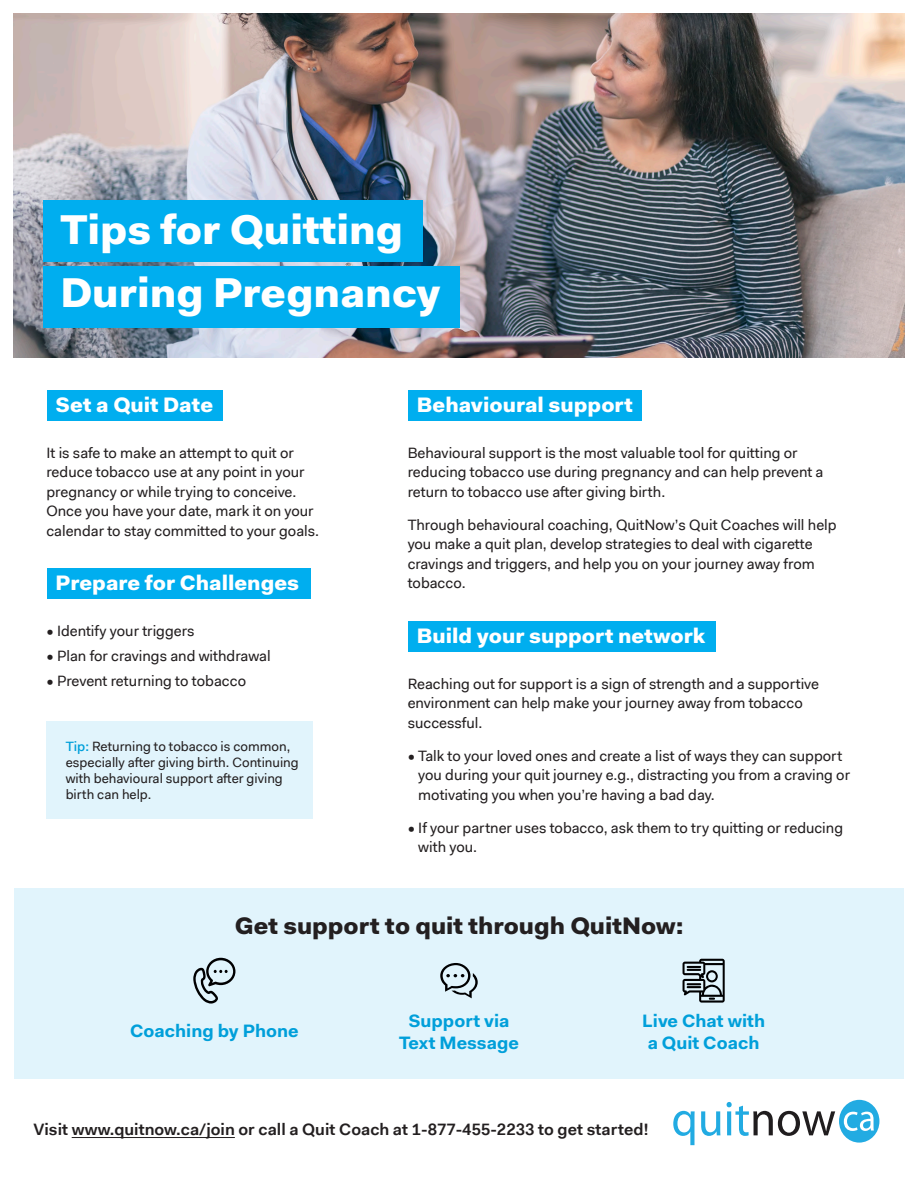
<style>
.page{position:relative;width:918px;height:1188px;background:#fff}
.page>*{position:absolute;margin:0;border:0;box-sizing:border-box;transform-origin:0 0}
.H1_white_on_blue{font:900 41.85px "Fakt Pro";color:#fff}
.H1_white_on_blue-2{font:900 24px "Fakt Pro";color:#231f20}
.H1_white_on_blue-3{font:900 21px "Fakt Pro";color:#fff}
.Copy_Regular{font:700 18px/21.6px "Fakt Pro";color:#009fda;text-align:center}
.t1{font:600 16.5px "Fakt Pro";color:#231f20}
.t2{font:15px/19.5px "Fakt Pro";color:#231f20}
.t3{font:13.5px/16.2px "Fakt Pro";color:#231f20}
.s1{font-weight:500;color:#009fda}
</style>
<div class="page">
<div style="left:14px;top:888px;width:890px;height:191px;background:#e1f4fc"></div>
<img style="left:14px;top:14px;width:890px;height:343px">
<div style="left:43px;top:266px;width:417px;height:61px;background:#00aeef"></div>
<div style="left:43px;top:201px;width:379px;height:61px;background:#00aeef"></div>
<div style="left:47px;top:390px;width:175px;height:31px;background:#00aeef"></div>
<div style="left:47px;top:568px;width:263px;height:31px;background:#00aeef"></div>
<div style="left:46px;top:721px;width:267px;height:98px;background:#e1f4fc"></div>
<div style="left:408px;top:390px;width:234px;height:31px;background:#00aeef"></div>
<div style="left:408px;top:621px;width:308px;height:31px;background:#00aeef"></div>
<svg style="left:193px;top:958px;width:42px;height:46px"></svg>
<svg style="left:440px;top:963px;width:38px;height:35px"></svg>
<svg style="left:683px;top:959px;width:42px;height:44px"></svg>
<svg style="left:673px;top:1111px;width:22px;height:34px"></svg>
<svg style="left:701px;top:1111px;width:19px;height:25px"></svg>
<svg style="left:727px;top:1100px;width:152px;height:43px"></svg>
<hr style="left:72px;top:1137px;width:163px;height:1px;background:#231f20">
<p class="H1_white_on_blue" style="left:60px;top:202px;width:344px">Tips for Quitting</p>
<p class="H1_white_on_blue" style="left:60px;top:265px;width:382px">During Pregnancy</p>
<p class="H1_white_on_blue-3" style="left:56px;top:390px;width:159px">Set a Quit Date</p>
<p class="t2" style="left:46px;top:443px;width:274px">It is safe to make an attempt to quit or reduce tobacco use at any point in your pregnancy or while trying to conceive.<br>Once you have your date, mark it on your calendar to stay committed to your goals.</p>
<p class="H1_white_on_blue-3" style="left:56px;top:569px;width:245px">Prepare for Challenges</p>
<p class="t2" style="left:46px;top:621px;width:150px">• Identify your triggers</p>
<p class="t2" style="left:46px;top:646px;width:226px">• Plan for cravings and withdrawal</p>
<p class="t2" style="left:46px;top:671px;width:201px">• Prevent returning to tobacco</p>
<p class="t3" style="left:66px;top:738px;width:235px"><span class="s1">Tip:</span> Returning to tobacco is common, especially after giving birth. Continuing with behavioural support after giving birth can help.</p>
<p class="H1_white_on_blue-3" style="left:417px;top:390px;width:218px">Behavioural support</p>
<p class="t2" style="left:408px;top:443px;width:417px">Behavioural support is the most valuable tool for quitting or reducing tobacco use during pregnancy and can help prevent a return to tobacco use after giving birth.</p>
<p class="t2" style="left:408px;top:515px;width:430px">Through behavioural coaching, QuitNow’s Quit Coaches will help you make a quit plan, develop strategies to deal with cigarette cravings and triggers, and help you on your journey away from tobacco.</p>
<p class="H1_white_on_blue-3" style="left:417px;top:621px;width:290px">Build your support network</p>
<p class="t2" style="left:408px;top:674px;width:413px">Reaching out for support is a sign of strength and a supportive environment can help make your journey away from tobacco successful.</p>
<p class="t2" style="left:418px;top:746px;width:433px;text-indent:-11px">• Talk to your loved ones and create a list of ways they can support you during your quit journey e.g., distracting you from a craving or motivating you when you’re having a bad day.</p>
<p class="t2" style="left:418px;top:818px;width:426px;text-indent:-11px">• If your partner uses tobacco, ask them to try quitting or reducing with you.</p>
<p class="H1_white_on_blue-2" style="left:235px;top:910px;width:450px">Get support to quit through QuitNow:</p>
<p class="Copy_Regular" style="left:130px;top:1020px;width:170px">Coaching by Phone</p>
<p class="Copy_Regular" style="left:399px;top:1010px;width:121px">Support via<br>Text Message</p>
<p class="Copy_Regular" style="left:642px;top:1010px;width:124px">Live Chat with a Quit Coach</p>
<p class="t1" style="left:33px;top:1118px;width:616px">Visit www.quitnow.ca/join or call a Quit Coach at 1-877-455-2233 to get started!</p>
</div>
